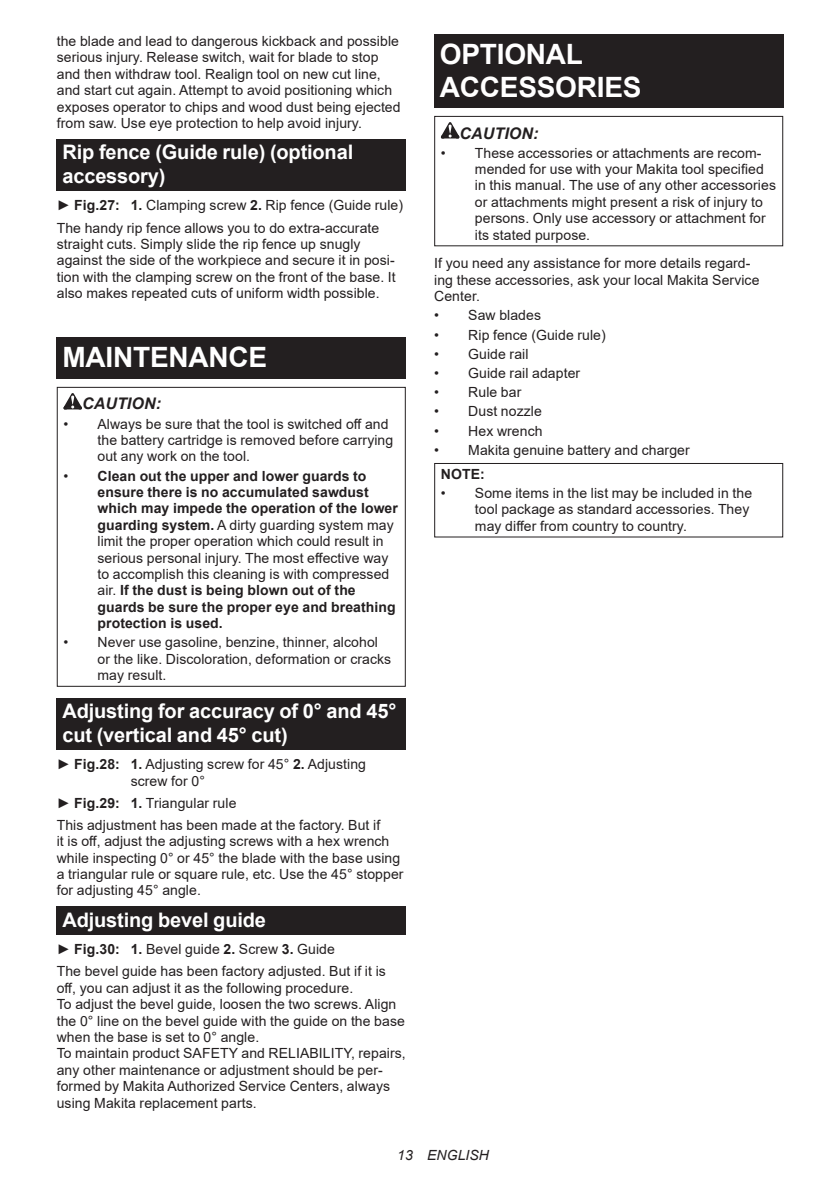
<style>
.page{position:relative;width:840px;height:1191px;background:#fff}
.page>*{position:absolute;margin:0;border:0;box-sizing:border-box;transform-origin:0 0}
.t1{font:700 28px/32.8px "Arial";letter-spacing:-.01em;color:#fff}
.t2{font:700 20px/23.4px "Arial";letter-spacing:-.01em;color:#fff}
.t3{font:italic 700 16px "Arial";letter-spacing:.005em;color:#231f20}
.t4{font:14px/16.4px "Arial";letter-spacing:.005em;color:#231f20}
.t5{font:700 14px/16.4px "Arial";letter-spacing:.005em;color:#231f20}
.t6{font:italic 14px "Arial";letter-spacing:.005em;color:#231f20}
.s1{font-weight:700}
.s2{font-weight:400}
</style>
<div class="page">
<div style="left:57px;top:139px;width:348px;height:52px;background:#231f20"></div>
<div style="left:57px;top:338px;width:348px;height:41px;background:#231f20"></div>
<svg style="left:63px;top:393px;width:19px;height:16px"></svg>
<div style="left:57px;top:387px;width:348px;height:300px;border:1px solid #231f20"></div>
<div style="left:57px;top:698px;width:348px;height:52px;background:#231f20"></div>
<div style="left:57px;top:906px;width:348px;height:29px;background:#231f20"></div>
<div style="left:434px;top:34px;width:348px;height:74px;background:#231f20"></div>
<svg style="left:440px;top:122px;width:19px;height:16px"></svg>
<div style="left:434px;top:116px;width:348px;height:130px;border:1px solid #231f20"></div>
<div style="left:434px;top:463px;width:348px;height:74px;border:1px solid #231f20"></div>
<p class="t4" style="left:57px;top:33px;width:345px">the blade and lead to dangerous kickback and possible serious injury. Release switch, wait for blade to stop and then withdraw tool. Realign tool on new cut line, and start cut again. Attempt to avoid positioning which exposes operator to chips and wood dust being ejected from saw. Use eye protection to help avoid injury.</p>
<h2 class="t2" style="left:62px;top:141px;width:292px">Rip fence (Guide rule) (optional accessory)</h2>
<p class="t4" style="left:57px;top:194px;width:348px;line-height:22px">► <span class="s1">Fig.27: 1.</span> Clamping screw <span class="s1">2.</span> Rip fence (Guide rule)<br>The handy rip fence allows you to do extra-accurate</p>
<p class="t4" style="left:57px;top:236px;width:340px">straight cuts. Simply slide the rip fence up snugly against the side of the workpiece and secure it in posi&shy;tion with the clamping screw on the front of the base. It also makes repeated cuts of uniform width possible.</p>
<h1 class="t1" style="left:62px;top:341px;width:206px">MAINTENANCE</h1>
<p class="t3" style="left:82px;top:393px;width:80px">CAUTION:</p>
<p class="t4" style="left:97px;top:415px;width:297px;text-indent:-34px">• Always be sure that the tool is switched off and the battery cartridge is removed before carrying out any work on the tool.</p>
<p class="t5" style="left:97px;top:468px;width:302px;text-indent:-34px"><span class="s2">•</span> Clean out the upper and lower guards to ensure there is no accumulated sawdust which may impede the operation of the lower guarding system. <span class="s2">A dirty guarding system may limit the proper operation which could result in serious personal injury. The most effective way to accomplish this cleaning is with compressed air.</span> If the dust is being blown out of the guards be sure the proper eye and breathing protection is used.</p>
<p class="t4" style="left:97px;top:634px;width:295px;text-indent:-34px">• Never use gasoline, benzine, thinner, alcohol or the like. Discoloration, deformation or cracks may result.</p>
<h2 class="t2" style="left:62px;top:699px;width:335px">Adjusting for accuracy of 0° and 45° cut (vertical and 45° cut)</h2>
<p class="t4" style="left:131px;top:756px;width:237px;text-indent:-74px">► <span class="s1">Fig.28: 1.</span> Adjusting screw for 45° <span class="s1">2.</span> Adjusting screw for 0°</p>
<p class="t4" style="left:57px;top:791px;width:325px;line-height:22px">► <span class="s1">Fig.29: 1.</span> Triangular rule<br>This adjustment has been made at the factory. But if</p>
<p class="t4" style="left:57px;top:833px;width:348px">it is off, adjust the adjusting screws with a hex wrench while inspecting 0° or 45° the blade with the base using a triangular rule or square rule, etc. Use the 45° stopper for adjusting 45° angle.</p>
<h2 class="t2" style="left:62px;top:908px;width:205px">Adjusting bevel guide</h2>
<p class="t4" style="left:57px;top:938px;width:330px;line-height:22px">► <span class="s1">Fig.30: 1.</span> Bevel guide <span class="s1">2.</span> Screw <span class="s1">3.</span> Guide<br>The bevel guide has been factory adjusted. But if it is</p>
<p class="t4" style="left:57px;top:979px;width:350px">off, you can adjust it as the following procedure.<br>To adjust the bevel guide, loosen the two screws. Align the 0° line on the bevel guide with the guide on the base when the base is set to 0° angle.<br>To maintain product SAFETY and RELIABILITY, repairs, any other maintenance or adjustment should be per&shy;formed by Makita Authorized Service Centers, always using Makita replacement parts.</p>
<h1 class="t1" style="left:439px;top:38px;width:203px">OPTIONAL<br>ACCESSORIES</h1>
<p class="t3" style="left:459px;top:122px;width:80px">CAUTION:</p>
<p class="t4" style="left:474px;top:144px;width:302px;text-indent:-34px">• These accessories or attachments are recom&shy;mended for use with your Makita tool specified in this manual. The use of any other accessories or attachments might present a risk of injury to persons. Only use accessory or attachment for its stated purpose.</p>
<p class="t4" style="left:434px;top:255px;width:326px">If you need any assistance for more details regard&shy;ing these accessories, ask your local Makita Service<br>Center.</p>
<p class="t4" style="left:434px;top:307px;width:108px">• Saw blades</p>
<p class="t4" style="left:434px;top:326px;width:173px">• Rip fence (Guide rule)</p>
<p class="t4" style="left:434px;top:345px;width:96px">• Guide rail</p>
<p class="t4" style="left:434px;top:365px;width:147px">• Guide rail adapter</p>
<p class="t4" style="left:434px;top:384px;width:89px">• Rule bar</p>
<p class="t4" style="left:434px;top:403px;width:109px">• Dust nozzle</p>
<p class="t4" style="left:434px;top:422px;width:110px">• Hex wrench</p>
<p class="t4" style="left:434px;top:442px;width:257px">• Makita genuine battery and charger</p>
<p class="t5" style="left:440px;top:466px;width:45px">NOTE:</p>
<p class="t4" style="left:474px;top:485px;width:278px;text-indent:-34px">• Some items in the list may be included in the tool package as standard accessories. They may differ from country to country.</p>
<p class="t6" style="left:397px;top:1146px;width:93px">13 ENGLISH</p>
</div>
